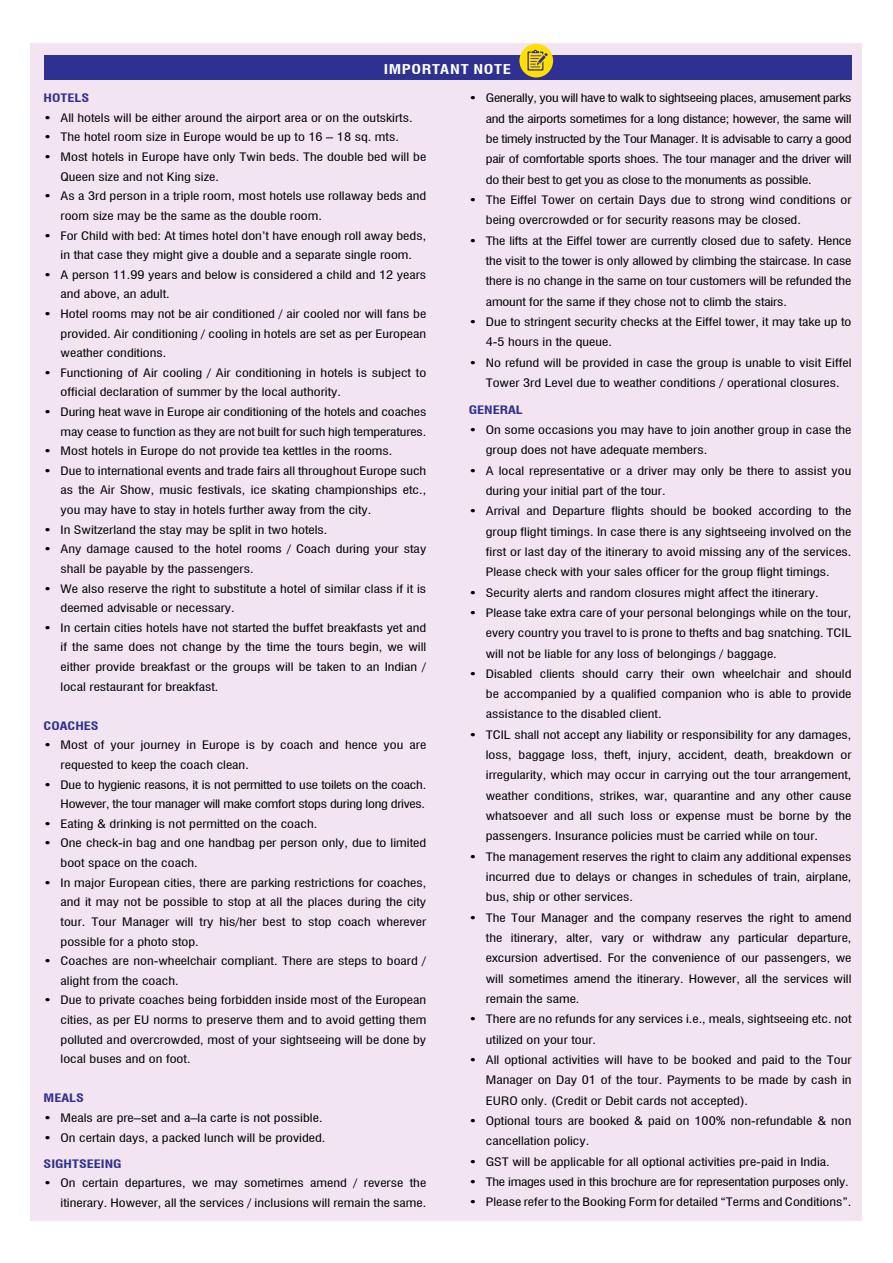
<style>
.page{position:relative;width:893px;height:1263px;background:#fff}
.page>*{position:absolute;margin:0;border:0;box-sizing:border-box;transform-origin:0 0}
.t1{font:700 condensed 13.2px "Swiss 721 BT";letter-spacing:.04em;color:#fff;scale:1.25 1}
.t2{font:condensed 11.4px/20.4px "Swiss 721 BT";color:#000;scale:1.25 1}
.t3{font:condensed 11.4px/19.6px "Swiss 721 BT";letter-spacing:-.02em;color:#000;text-align:right;scale:1.25 1}
.t4{font:700 condensed 11.4px "Swiss 721 BT";color:#2e3092;scale:1.25 1}
</style>
<div class="page">
<div style="left:31px;top:43px;width:831px;height:1177px;background:#f2e4f0"></div>
<div style="left:44px;top:55px;width:807px;height:25px;background:#2e3092"></div>
<div style="left:519px;top:44px;width:34px;height:33px;background:#ffdf00;border-radius:50%"></div>
<svg style="left:527px;top:50px;width:21px;height:21px"></svg>
<p class="t1" style="left:384px;top:61px;width:103px">IMPORTANT NOTE</p>
<p class="t2" style="left:486px;top:88px;width:294px;text-align:justify;text-indent:-17px">• Generally, you will have to walk to sightseeing places, amusement parks and the airports sometimes for a long distance; however, the same will be timely instructed by the Tour Manager. It is advisable to carry a good pair of comfortable sports shoes. The tour manager and the driver will do their best to get you as close to the monuments as possible.</p>
<p class="t2" style="left:486px;top:190px;width:294px;text-indent:-17px">• The Eiffel Tower on certain Days due to strong wind conditions or being overcrowded or for security reasons may be closed.</p>
<p class="t2" style="left:486px;top:230px;width:294px;text-align:justify;text-indent:-17px">• The lifts at the Eiffel tower are currently closed due to safety. Hence the visit to the tower is only allowed by climbing the staircase. In case there is no change in the same on tour customers will be refunded the amount for the same if they chose not to climb the stairs.</p>
<p class="t2" style="left:486px;top:311px;width:294px;text-indent:-17px">• Due to stringent security checks at the Eiffel tower, it may take up to<br>4-5 hours in the queue.</p>
<p class="t2" style="left:469px;top:352px;width:308px;text-align:center">• No refund will be provided in case the group is unable to visit Eiffel<br>Tower 3rd Level due to weather conditions / operational closures.</p>
<p class="t4" style="left:469px;top:403px;width:45px">GENERAL</p>
<p class="t2" style="left:486px;top:419px;width:294px;text-indent:-17px">• On some occasions you may have to join another group in case the group does not have adequate members.</p>
<p class="t2" style="left:486px;top:460px;width:294px;text-indent:-17px">• A local representative or a driver may only be there to assist you during your initial part of the tour.</p>
<p class="t2" style="left:486px;top:501px;width:294px;text-align:justify;text-indent:-17px">• Arrival and Departure flights should be booked according to the group flight timings. In case there is any sightseeing involved on the first or last day of the itinerary to avoid missing any of the services.<br>Please check with your sales officer for the group flight timings.</p>
<p class="t2" style="left:469px;top:582px;width:281px">• Security alerts and random closures might affect the itinerary.</p>
<p class="t2" style="left:486px;top:602px;width:294px;text-align:justify;text-indent:-17px">• Please take extra care of your personal belongings while on the tour, every country you travel to is prone to thefts and bag snatching. TCIL will not be liable for any loss of belongings / baggage.</p>
<p class="t2" style="left:486px;top:663px;width:294px;text-align:justify;text-indent:-17px">• Disabled clients should carry their own wheelchair and should be accompanied by a qualified companion who is able to provide assistance to the disabled client.</p>
<p class="t2" style="left:486px;top:724px;width:294px;text-align:justify;text-indent:-17px">• TCIL shall not accept any liability or responsibility for any damages, loss, baggage loss, theft, injury, accident, death, breakdown or irregularity, which may occur in carrying out the tour arrangement, weather conditions, strikes, war, quarantine and any other cause whatsoever and all such loss or expense must be borne by the passengers. Insurance policies must be carried while on tour.</p>
<p class="t2" style="left:486px;top:846px;width:294px;text-align:justify;text-indent:-17px">• The management reserves the right to claim any additional expenses incurred due to delays or changes in schedules of train, airplane, bus, ship or other services.</p>
<p class="t2" style="left:486px;top:907px;width:294px;text-align:justify;text-indent:-17px">• The Tour Manager and the company reserves the right to amend the itinerary, alter, vary or withdraw any particular departure, excursion advertised. For the convenience of our passengers, we will sometimes amend the itinerary. However, all the services will remain the same.</p>
<p class="t2" style="left:486px;top:1009px;width:294px;text-indent:-17px">• There are no refunds for any services i.e., meals, sightseeing etc. not utilized on your tour.</p>
<p class="t2" style="left:486px;top:1050px;width:294px;text-align:justify;text-indent:-17px">• All optional activities will have to be booked and paid to the Tour Manager on Day 01 of the tour. Payments to be made by cash in EURO only. (Credit or Debit cards not accepted).</p>
<p class="t2" style="left:486px;top:1111px;width:294px;text-indent:-17px">• Optional tours are booked &amp; paid on 100% non-refundable &amp; non cancellation policy.</p>
<p class="t2" style="left:469px;top:1151px;width:290px">• GST will be applicable for all optional activities pre-paid in India.</p>
<p class="t3" style="left:469px;top:1172px;width:305px">• The images used in this brochure are for representation purposes only.</p>
<p class="t2" style="left:469px;top:1192px;width:308px">• Please refer to the Booking Form for detailed “Terms and Conditions”.</p>
<p class="t4" style="left:44px;top:91px;width:38px">HOTELS</p>
<p class="t2" style="left:44px;top:108px;width:297px">• All hotels will be either around the airport area or on the outskirts.</p>
<p class="t2" style="left:44px;top:127px;width:286px">• The hotel room size in Europe would be up to 16 – 18 sq. mts.</p>
<p class="t2" style="left:61px;top:147px;width:294px;line-height:19.6px;text-indent:-17px">• Most hotels in Europe have only Twin beds. The double bed will be<br>Queen size and not King size.</p>
<p class="t2" style="left:61px;top:186px;width:294px;line-height:19.6px;text-indent:-17px">• As a 3rd person in a triple room, most hotels use rollaway beds and room size may be the same as the double room.</p>
<p class="t2" style="left:44px;top:226px;width:308px;line-height:19.6px;text-align:center">• For Child with bed: At times hotel don’t have enough roll away beds, in that case they might give a double and a separate single room.</p>
<p class="t2" style="left:61px;top:265px;width:294px;line-height:19.6px;text-indent:-17px">• A person 11.99 years and below is considered a child and 12 years and above, an adult.</p>
<p class="t2" style="left:61px;top:304px;width:294px;line-height:19.6px;text-align:justify;text-indent:-17px">• Hotel rooms may not be air conditioned / air cooled nor will fans be provided. Air conditioning / cooling in hotels are set as per European weather conditions.</p>
<p class="t2" style="left:61px;top:363px;width:294px;line-height:19.6px;text-indent:-17px">• Functioning of Air cooling / Air conditioning in hotels is subject to official declaration of summer by the local authority.</p>
<p class="t2" style="left:44px;top:402px;width:308px;line-height:19.6px;text-align:right">• During heat wave in Europe air conditioning of the hotels and coaches may cease to function as they are not built for such high temperatures.</p>
<p class="t2" style="left:44px;top:441px;width:281px">• Most hotels in Europe do not provide tea kettles in the rooms.</p>
<p class="t2" style="left:61px;top:461px;width:294px;line-height:19.6px;text-align:justify;text-indent:-17px">• Due to international events and trade fairs all throughout Europe such as the Air Show, music festivals, ice skating championships etc., you may have to stay in hotels further away from the city.</p>
<p class="t2" style="left:44px;top:519px;width:229px">• In Switzerland the stay may be split in two hotels.</p>
<p class="t2" style="left:61px;top:539px;width:294px;line-height:19.6px;text-indent:-17px">• Any damage caused to the hotel rooms / Coach during your stay shall be payable by the passengers.</p>
<p class="t2" style="left:61px;top:578px;width:294px;line-height:19.6px;text-indent:-17px">• We also reserve the right to substitute a hotel of similar class if it is deemed advisable or necessary.</p>
<p class="t2" style="left:61px;top:618px;width:294px;line-height:19.6px;text-align:justify;text-indent:-17px">• In certain cities hotels have not started the buffet breakfasts yet and if the same does not change by the time the tours begin, we will either provide breakfast or the groups will be taken to an Indian / local restaurant for breakfast.</p>
<p class="t4" style="left:44px;top:719px;width:46px">COACHES</p>
<p class="t2" style="left:61px;top:735px;width:294px;line-height:19.6px;text-indent:-17px">• Most of your journey in Europe is by coach and hence you are requested to keep the coach clean.</p>
<p class="t3" style="left:44px;top:775px;width:308px">• Due to hygienic reasons, it is not permitted to use toilets on the coach.<br>However, the tour manager will make comfort stops during long drives.</p>
<p class="t2" style="left:44px;top:813px;width:220px">• Eating &amp; drinking is not permitted on the coach.</p>
<p class="t2" style="left:61px;top:833px;width:294px;line-height:19.6px;text-indent:-17px">• One check-in bag and one handbag per person only, due to limited boot space on the coach.</p>
<p class="t2" style="left:61px;top:873px;width:294px;line-height:19.6px;text-align:justify;text-indent:-17px">• In major European cities, there are parking restrictions for coaches, and it may not be possible to stop at all the places during the city tour. Tour Manager will try his/her best to stop coach wherever possible for a photo stop.</p>
<p class="t2" style="left:61px;top:951px;width:294px;line-height:19.6px;text-indent:-17px">• Coaches are non-wheelchair compliant. There are steps to board / alight from the coach.</p>
<p class="t2" style="left:61px;top:990px;width:294px;line-height:19.6px;text-align:justify;text-indent:-17px">• Due to private coaches being forbidden inside most of the European cities, as per EU norms to preserve them and to avoid getting them polluted and overcrowded, most of your sightseeing will be done by local buses and on foot.</p>
<p class="t4" style="left:44px;top:1091px;width:34px">MEALS</p>
<p class="t2" style="left:44px;top:1107px;width:225px">• Meals are pre–set and a–la carte is not possible.</p>
<p class="t2" style="left:44px;top:1127px;width:227px">• On certain days, a packed lunch will be provided.</p>
<p class="t4" style="left:44px;top:1156px;width:64px">SIGHTSEEING</p>
<p class="t2" style="left:44px;top:1173px;width:308px;line-height:19.6px;text-align:right">• On certain departures, we may sometimes amend / reverse the itinerary. However, all the services / inclusions will remain the same.</p>
</div>
